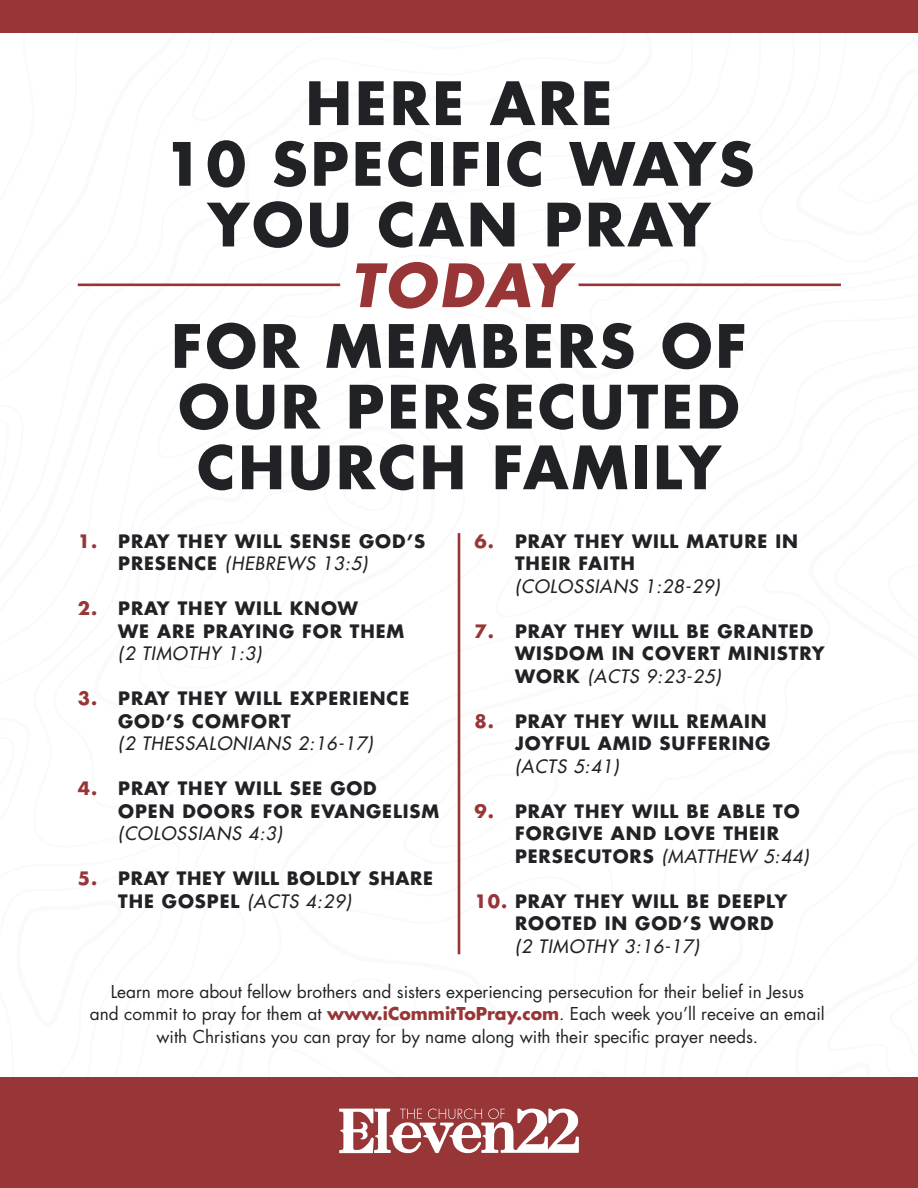
<style>
.page{position:relative;width:918px;height:1188px;background:#fff}
.page>*{position:absolute;margin:0;border:0;box-sizing:border-box;transform-origin:0 0}
.t1{font:700 58.05px/60.8px "Futura Std";letter-spacing:.05em;color:#212226;text-align:center}
.t2{font:italic 700 58.05px "Futura Std";letter-spacing:.05em;color:#983637}
.t3{font:700 18px/22.5px "Futura Std";letter-spacing:.05em;color:#212226}
.t4{font:italic 500 18px "Futura Std";letter-spacing:.05em;color:#212226}
.t5{font:17.25px/22.5px "Futura Std";color:#212226;text-align:center}
.s1{color:#983637}
.s2{font-weight:500;font-style:italic}
.s3{font-weight:700;color:#983637}
</style>
<div class="page">
<hr style="left:78px;top:284px;width:262px;height:2px;background:#983637">
<hr style="left:579px;top:284px;width:262px;height:2px;background:#983637">
<div style="left:0;top:0;width:918px;height:33px;background:#983637"></div>
<div style="left:0;top:1077px;width:918px;height:111px;background:#983637"></div>
<svg style="left:339px;top:1109px;width:240px;height:44px"></svg>
<hr style="left:458px;top:533px;width:2px;height:421px;background:#983637">
<h1 class="t1" style="left:164px;top:72px;width:592px">HERE ARE<br>10 SPECIFIC WAYS<br>YOU CAN PRAY</h1>
<h1 class="t2" style="left:350px;top:247px;width:219px">TODAY</h1>
<h1 class="t1" style="left:171px;top:315px;width:577px">FOR MEMBERS OF<br>OUR PERSECUTED<br>CHURCH FAMILY</h1>
<p class="t3" style="left:118px;top:530px;width:308px;text-indent:-40px"><span class="s1">1.</span> PRAY THEY WILL SENSE GOD’S<br>PRESENCE <span class="s2">(HEBREWS 13:5)</span></p>
<p class="t3" style="left:118px;top:597px;width:288px;text-indent:-40px"><span class="s1">2.</span> PRAY THEY WILL KNOW<br>WE ARE PRAYING FOR THEM</p>
<p class="t4" style="left:118px;top:643px;width:145px">(2 TIMOTHY 1:3)</p>
<p class="t3" style="left:118px;top:687px;width:293px;text-indent:-40px"><span class="s1">3.</span> PRAY THEY WILL EXPERIENCE<br>GOD’S COMFORT</p>
<p class="t4" style="left:118px;top:733px;width:256px">(2 THESSALONIANS 2:16-17)</p>
<p class="t3" style="left:118px;top:777px;width:322px;text-indent:-40px"><span class="s1">4.</span> PRAY THEY WILL SEE GOD<br>OPEN DOORS FOR EVANGELISM</p>
<p class="t4" style="left:118px;top:823px;width:165px">(COLOSSIANS 4:3)</p>
<p class="t3" style="left:118px;top:867px;width:316px;text-indent:-40px"><span class="s1">5.</span> PRAY THEY WILL BOLDLY SHARE<br>THE GOSPEL <span class="s2">(ACTS 4:29)</span></p>
<p class="t3" style="left:515px;top:530px;width:284px;text-indent:-40px"><span class="s1">6.</span> PRAY THEY WILL MATURE IN<br>THEIR FAITH</p>
<p class="t4" style="left:515px;top:575px;width:206px">(COLOSSIANS 1:28-29)</p>
<p class="t3" style="left:515px;top:620px;width:311px;text-indent:-40px"><span class="s1">7.</span> PRAY THEY WILL BE GRANTED<br>WISDOM IN COVERT MINISTRY<br>WORK <span class="s2">(ACTS 9:23-25)</span></p>
<p class="t3" style="left:475px;top:710px;width:297px;text-align:right"><span class="s1">8.</span> PRAY THEY WILL REMAIN<br>JOYFUL AMID SUFFERING</p>
<p class="t4" style="left:515px;top:755px;width:105px">(ACTS 5:41)</p>
<p class="t3" style="left:515px;top:800px;width:295px;text-indent:-40px"><span class="s1">9.</span> PRAY THEY WILL BE ABLE TO<br>FORGIVE AND LOVE THEIR<br>PERSECUTORS <span class="s2">(MATTHEW 5:44)</span></p>
<p class="t3" style="left:515px;top:890px;width:274px;text-indent:-40px"><span class="s1">10.</span> PRAY THEY WILL BE DEEPLY<br>ROOTED IN GOD’S WORD</p>
<p class="t4" style="left:515px;top:935px;width:185px">(2 TIMOTHY 3:16-17)</p>
<p class="t5" style="left:90px;top:980px;width:737px">Learn more about fellow brothers and sisters experiencing persecution for their belief in Jesus<br>and commit to pray for them at <span class="s3">www.iCommitToPray.com</span>. Each week you’ll receive an email with Christians you can pray for by name along with their specific prayer needs.</p>
</div>
